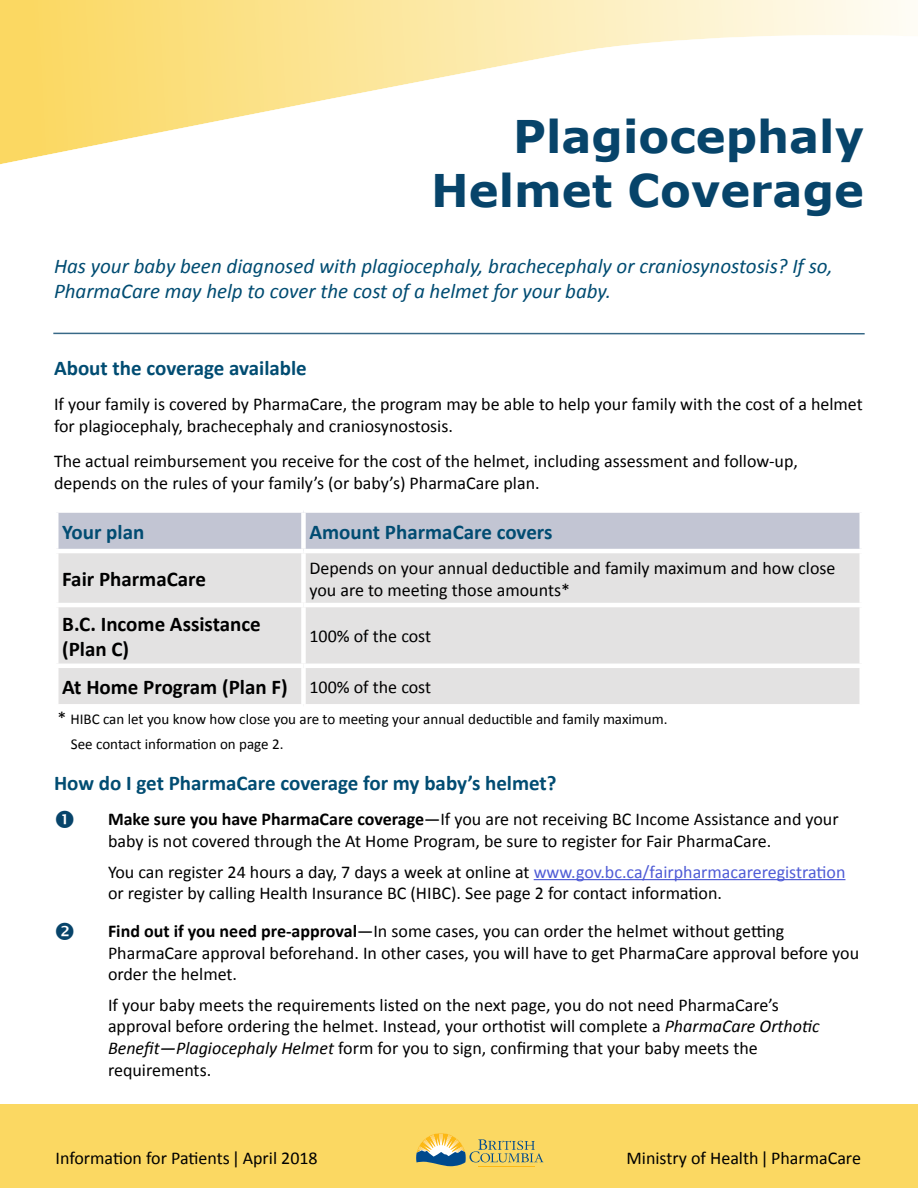
<style>
.page{position:relative;width:918px;height:1188px;background:#fff}
.page>*{position:absolute;margin:0;border:0;box-sizing:border-box;transform-origin:0 0}
.t1{font:700 45px "Verdana";color:#07446a}
.Sub_Header_1{font:italic 21px/25.2px "Calibri";color:#014c72}
.Sub_Header_3{font:700 21px "Calibri";color:#014c72}
.Sub_Header_3-2{font:700 21px/25.2px "Calibri";color:#000}
.Body_Text{font:18px/21.6px "Calibri";color:#000}
.Sub_Header_3-3{font:18px/21.6px "Calibri";color:#000}
.Sub_Header_3-4{font:15px "Calibri";color:#000}
.Body_Text-2{font:15px "Calibri";color:#000}
.s1{font-size:18px}
.s2{font-weight:700}
.s3{color:#4f5cd6}
.s4{font-style:italic}
</style>
<div class="page">
<div style="left:0;top:1105px;width:918px;height:83px;background:#fbd862"></div>
<svg style="left:0;top:0;width:907px;height:165px"></svg>
<hr style="left:534px;top:879px;width:311px;height:1px;background:#4f5cd6">
<div style="left:58px;top:513px;width:802px;height:36px;background:#c2c5d3"></div>
<div style="left:58px;top:553px;width:802px;height:151px;background:#e3e2e2"></div>
<div style="left:301px;top:513px;width:5px;height:36px;background:#fff"></div>
<div style="left:301px;top:553px;width:5px;height:50px;background:#fff"></div>
<hr style="left:54px;top:603px;width:249px;height:4px;background:#fff">
<hr style="left:303px;top:603px;width:561px;height:4px;background:#fff">
<div style="left:301px;top:607px;width:5px;height:57px;background:#fff"></div>
<hr style="left:54px;top:664px;width:249px;height:4px;background:#fff">
<hr style="left:303px;top:664px;width:561px;height:4px;background:#fff">
<div style="left:301px;top:668px;width:5px;height:36px;background:#fff"></div>
<hr style="left:53px;top:333px;width:812px;height:1px;background:#07446a">
<hr style="left:478px;top:1166px;width:57px;height:1px;background:#fcb814">
<svg style="left:416px;top:1133px;width:127px;height:33px"></svg>
<p class="t1" style="left:513px;top:105px;width:352px">Plagiocephaly</p>
<p class="t1" style="left:431px;top:159px;width:434px">Helmet Coverage</p>
<p class="Sub_Header_1" style="left:54px;top:252px;width:780px">Has your baby been diagnosed with plagiocephaly, brachecephaly or craniosynostosis? If so,<br>PharmaCare may help to cover the cost of a helmet for your baby.</p>
<p class="Sub_Header_3" style="left:54px;top:355px;width:254px">About the coverage available</p>
<p class="Sub_Header_3-3" style="left:54px;top:394px;width:810px">If your family is covered by PharmaCare, the program may be able to help your family with the cost of a helmet for plagiocephaly, brachecephaly and craniosynostosis.</p>
<p class="Sub_Header_3-3" style="left:54px;top:450px;width:745px">The actual reimbursement you receive for the cost of the helmet, including assessment and follow-up, depends on the rules of your family’s (or baby’s) PharmaCare plan.</p>
<p class="Sub_Header_3" style="left:62px;top:518px;width:84px">Your plan</p>
<p class="Sub_Header_3" style="left:309px;top:518px;width:245px">Amount PharmaCare covers</p>
<p class="Sub_Header_3-2" style="left:62px;top:566px;width:145px">Fair PharmaCare</p>
<p class="Body_Text" style="left:309px;top:557px;width:528px">Depends on your annual deductible and family maximum and how close you are to meeting those amounts*</p>
<p class="Sub_Header_3-2" style="left:62px;top:611px;width:200px">B.C. Income Assistance (Plan C)</p>
<p class="Body_Text" style="left:309px;top:625px;width:123px">100% of the cost</p>
<p class="Sub_Header_3-2" style="left:62px;top:674px;width:227px">At Home Program (Plan F)</p>
<p class="Body_Text" style="left:309px;top:676px;width:123px">100% of the cost</p>
<p class="Sub_Header_3-4" style="left:57px;top:710px;width:612px"><span class="s1">*</span> HIBC can let you know how close you are to meeting your annual deductible and family maximum.</p>
<p class="Body_Text-2" style="left:71px;top:734px;width:214px">See contact information on page 2.</p>
<p class="Sub_Header_3" style="left:54px;top:769px;width:504px">How do I get PharmaCare coverage for my baby’s helmet?</p>
<p class="Body_Text" style="left:108px;top:809px;width:732px"><span class="s2">Make sure you have PharmaCare coverage</span>—If you are not receiving BC Income Assistance and your baby is not covered through the At Home Program, be sure to register for Fair PharmaCare.</p>
<p class="Body_Text" style="left:108px;top:861px;width:739px">You can register 24 hours a day, 7 days a week at online at <span class="s3">www.gov.bc.ca/fairpharmacareregistration </span>or register by calling Health Insurance BC (HIBC). See page 2 for contact information.</p>
<p class="Body_Text" style="left:108px;top:920px;width:753px"><span class="s2">Find out if you need pre-approval</span>—In some cases, you can order the helmet without getting<br>PharmaCare approval beforehand. In other cases, you will have to get PharmaCare approval before you order the helmet.</p>
<p class="Body_Text" style="left:108px;top:994px;width:713px">If your baby meets the requirements listed on the next page, you do not need PharmaCare’s approval before ordering the helmet. Instead, your orthotist will complete a <span class="s4">PharmaCare Orthotic Benefit—Plagiocephaly Helmet</span> form for you to sign, confirming that your baby meets the requirements.</p>
<p class="Body_Text" style="left:56px;top:1147px;width:264px">Information for Patients April 2018</p>
<p class="Body_Text" style="left:627px;top:1147px;width:236px">Ministry of Health PharmaCare</p>
</div>
